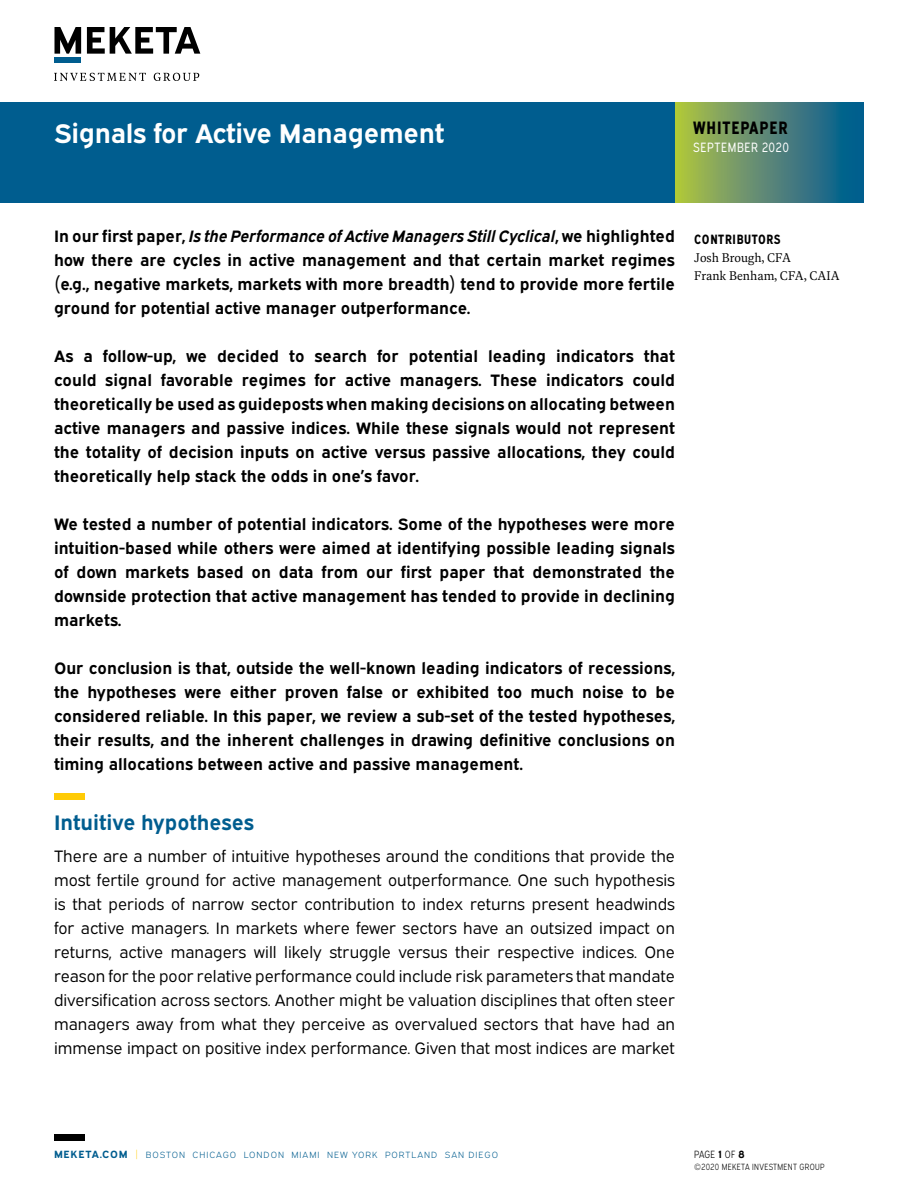
<style>
.page{position:relative;width:918px;height:1188px;background:#fff}
.page>*{position:absolute;margin:0;border:0;box-sizing:border-box;transform-origin:0 0}
.t1{font:700 27px "Expressway Rg";letter-spacing:-.01em;color:#fff}
.t2{font:700 21px "Expressway Rg";color:#005d8f}
.t3{font:700 18px "Expressway Cd Rg";letter-spacing:.05em;color:#000}
.t4{font:700 16.5px/24px "Expressway Rg";color:#000;text-align:justify}
.t5{font:16.5px/24px "Expressway Bk";color:#000;text-align:justify}
.t6{font:300 13.5px/18px "Geller Text";color:#000}
.t7{font:13.5px "Expressway Cd Bk";letter-spacing:.05em;color:#fff}
.t8{font:700 13.5px "Expressway Cd Rg";letter-spacing:.05em;color:#000}
.t9{font:10.5px "Expressway Cd Lt";letter-spacing:.02em;color:#000}
.t10{font:9px "Expressway Lt";letter-spacing:.11em;color:#005d8f}
.t11{font:9px "Expressway Cd Lt";letter-spacing:.04em;color:#000}
.s1{font-style:italic}
.s2{font-family:"Expressway Rg";font-weight:700;font-size:10.5px}
.s3{font-family:"Expressway Cd Lt";font-size:10.5px;color:#ffcb05}
.s4{font-family:"Expressway Rg";font-weight:700}
.s5{font-family:"Expressway Lt"}
</style>
<div class="page">
<div style="left:54px;top:1134px;width:31px;height:7px;background:#000"></div>
<svg style="left:54px;top:73px;width:145px;height:8px"></svg>
<svg style="left:55px;top:27px;width:145px;height:27px"></svg>
<div style="left:55px;top:57px;width:26px;height:6px;background:#005d8f"></div>
<div style="left:0;top:102px;width:675px;height:100px;background:#005d8f"></div>
<svg style="left:675px;top:102px;width:189px;height:100px;background:#568a70"></svg>
<div style="left:54px;top:793px;width:31px;height:7px;background:#ffcb05"></div>
<h1 class="t1" style="left:54px;top:112px;width:392px">Signals for Active Management</h1>
<p class="t3" style="left:693px;top:113px;width:96px">WHITEPAPER</p>
<p class="t7" style="left:693px;top:136px;width:98px">SEPTEMBER 2020</p>
<p class="t4" style="left:54px;top:222px;width:623px">In our first paper, <span class="s1">Is the Performance of Active Managers Still Cyclical</span>, we highlighted how there are cycles in active management and that certain market regimes (e.g., negative markets, markets with more breadth) tend to provide more fertile ground for potential active manager outperformance.</p>
<p class="t4" style="left:54px;top:342px;width:623px">As a follow-up, we decided to search for potential leading indicators that could signal favorable regimes for active managers. These indicators could theoretically be used as guideposts when making decisions on allocating between active managers and passive indices. While these signals would not represent the totality of decision inputs on active versus passive allocations, they could theoretically help stack the odds in one’s favor.</p>
<p class="t4" style="left:54px;top:510px;width:623px">We tested a number of potential indicators. Some of the hypotheses were more intuition-based while others were aimed at identifying possible leading signals of down markets based on data from our first paper that demonstrated the downside protection that active management has tended to provide in declining markets.</p>
<p class="t4" style="left:54px;top:654px;width:623px">Our conclusion is that, outside the well-known leading indicators of recessions, the hypotheses were either proven false or exhibited too much noise to be considered reliable. In this paper, we review a sub-set of the tested hypotheses, their results, and the inherent challenges in drawing definitive conclusions on timing allocations between active and passive management.</p>
<p class="t2" style="left:54px;top:806px;width:202px">Intuitive hypotheses</p>
<p class="t5" style="left:54px;top:842px;width:623px">There are a number of intuitive hypotheses around the conditions that provide the most fertile ground for active management outperformance. One such hypothesis is that periods of narrow sector contribution to index returns present headwinds for active managers. In markets where fewer sectors have an outsized impact on returns, active managers will likely struggle versus their respective indices. One reason for the poor relative performance could include risk parameters that mandate diversification across sectors. Another might be valuation disciplines that often steer managers away from what they perceive as overvalued sectors that have had an immense impact on positive index performance. Given that most indices are market</p>
<p class="t8" style="left:694px;top:228px;width:88px">CONTRIBUTORS</p>
<p class="t6" style="left:694px;top:248px;width:147px">Josh Brough, CFA<br>Frank Benham, CFA, CAIA</p>
<p class="t10" style="left:54px;top:1148px;width:446px"><span class="s2">MEKETA.COM</span> <span class="s3">|</span> BOSTON CHICAGO LONDON MIAMI NEW YORK PORTLAND SAN DIEGO</p>
<p class="t9" style="left:694px;top:1146px;width:52px">PAGE <span class="s4">1</span> OF <span class="s4">8</span></p>
<p class="t11" style="left:694px;top:1160px;width:132px"><span class="s5">©</span>2020 MEKETA INVESTMENT GROUP</p>
</div>
